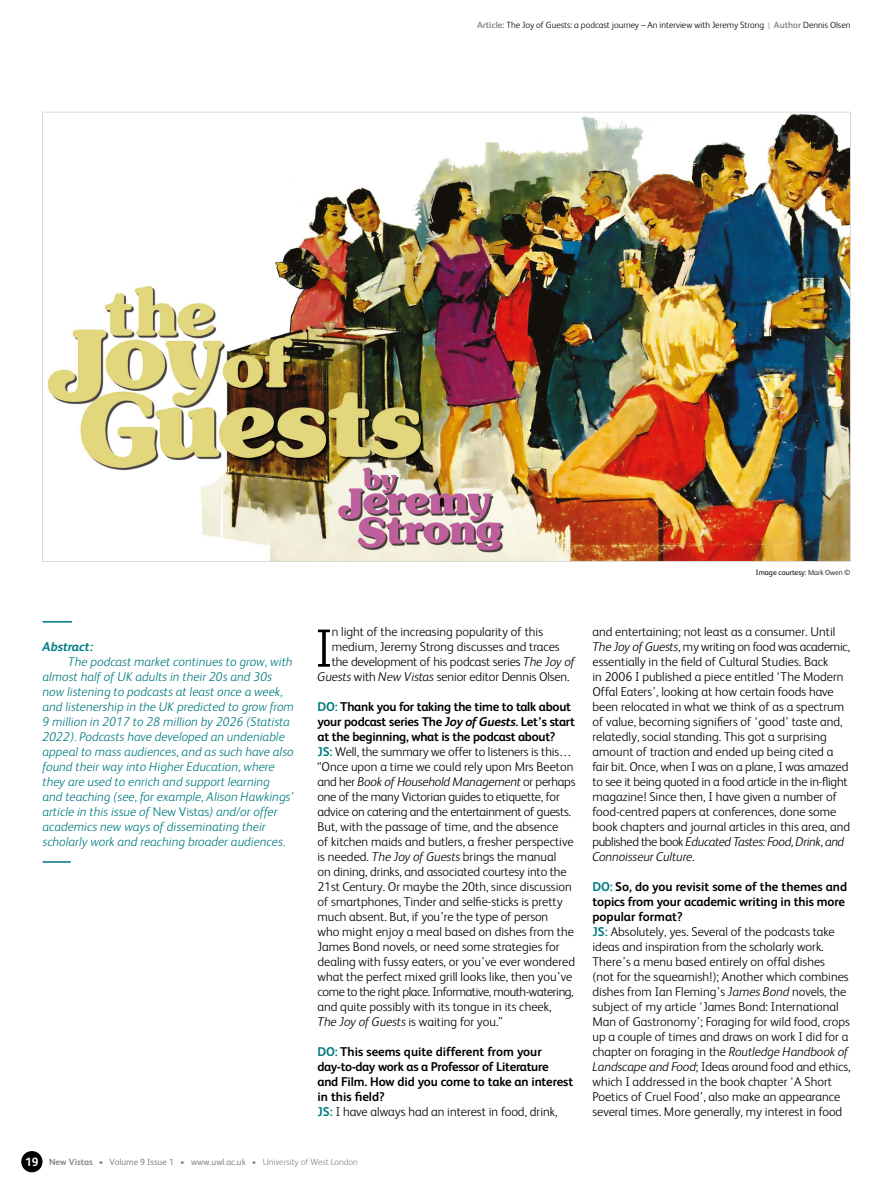
<style>
.page{position:relative;width:893px;height:1191px;background:#fff}
.page>*{position:absolute;margin:0;border:0;box-sizing:border-box;transform-origin:0 0}
.t1{font:54px "FS Albert Light 2";color:#000}
.t2{font:12.75px/15px "FS Albert Light 2";color:#000}
.t3{font:italic 300 12.75px/15px "FS Albert";color:#007a80}
.t4{font:12.75px/15px "FS Albert Bold 2";letter-spacing:-.02em;color:#000}
.t5{font:italic 300 12.75px/15px "FS Albert";letter-spacing:-.02em;color:#000}
.t6{font:italic 700 12.75px "FS Albert";color:#007a80}
.t7{font:9px "FS Albert Light 2";color:#000}
.t8{font:9px "FS Albert 3";color:#878787}
.t9{font:7.5px "FS Albert 2";color:#000}
.s1{font-family:"FS Albert Bold 2";color:#878787}
.s2{color:#878787}
.s3{font-family:"FS Albert Light 2"}
.s4{font-family:"FS Albert Light 2";font-weight:400;font-style:normal}
.s5{font-family:"FS Albert";font-weight:300;font-style:italic}
.s6{color:#007a80}
.s7{font-family:"FS Albert";font-weight:700;font-style:italic}
.s8{font-family:"FS Albert Bold 2";color:#007a80}
.s9{font-family:"FS Albert Bold 2";font-size:12px;color:#fff}
.s10{font-family:"FS Albert Bold 3"}
.s11{font-family:"FS Albert Light 3"}
</style>
<div class="page">
<div style="left:21px;top:1151px;width:22px;height:21px;background:#000;border-radius:50%"></div>
<img style="left:47px;top:114px;width:802px;height:445px">
<svg style="left:43px;top:621px;width:29px;height:1px"></svg>
<svg style="left:43px;top:861px;width:28px;height:1px"></svg>
<p class="t7" style="left:477px;top:19px;width:375px"><span class="s1">Article</span>: The Joy of Guests: a podcast journey – An interview with Jeremy Strong <span class="s2">|</span> <span class="s1">Author</span> Dennis Olsen</p>
<p class="t9" style="left:756px;top:567px;width:96px">Image courtesy: <span class="s3">Mark Owen ©</span></p>
<p class="t6" style="left:43px;top:638px;width:52px">Abstract:</p>
<p class="t3" style="left:43px;top:653px;width:253px;text-indent:26px">The podcast market continues to grow, with almost half of UK adults in their 20s and 30s now listening to podcasts at least once a week, and listenership in the UK predicted to grow from 9 million in 2017 to 28 million by 2026 (Statista 2022). Podcasts have developed an undeniable appeal to mass audiences, and as such have also found their way into Higher Education, where they are used to enrich and support learning<br>and teaching (see, for example, Alison Hawkings’ article in this issue of <span class="s4">New Vistas</span>) and/or offer academics new ways of disseminating their scholarly work and reaching broader audiences.</p>
<p class="t2" style="left:332px;top:624px;width:213px">n light of the increasing popularity of this</p>
<p class="t2" style="left:332px;top:639px;width:230px">medium, Jeremy Strong discusses and traces</p>
<p class="t2" style="left:332px;top:654px;width:245px">the development of his podcast series <span class="s5">The Joy of</span></p>
<p class="t2" style="left:317px;top:669px;width:254px"><span class="s5">Guests</span> with <span class="s5">New Vistas</span> senior editor Dennis Olsen.</p>
<p class="t4" style="left:317px;top:699px;width:259px"><span class="s6">DO:</span> Thank you for taking the time to talk about your podcast series The <span class="s7">Joy of Guests</span>. Let’s start at the beginning, what is the podcast about?</p>
<p class="t2" style="left:317px;top:744px;width:257px"><span class="s8">JS:</span> Well, the summary we offer to listeners is this… “Once upon a time we could rely upon Mrs Beeton</p>
<p class="t5" style="left:317px;top:773px;width:259px"><span class="s4">and her</span> Book of Household Management <span class="s4">or perhaps</span></p>
<p class="t2" style="left:317px;top:789px;width:259px">one of the many Victorian guides to etiquette, for advice on catering and the entertainment of guests.<br>But, with the passage of time, and the absence<br>of kitchen maids and butlers, a fresher perspective is needed. <span class="s5">The Joy of Guests</span> brings the manual<br>on dining, drinks, and associated courtesy into the 21st Century. Or maybe the 20th, since discussion of smartphones, Tinder and selfie-sticks is pretty much absent. But, if you’re the type of person<br>who might enjoy a meal based on dishes from the James Bond novels, or need some strategies for dealing with fussy eaters, or you’ve ever wondered what the perfect mixed grill looks like, then you’ve come to the right place. Informative, mouth-watering, and quite possibly with its tongue in its cheek,<br><span class="s5">The Joy of Guests</span> is waiting for you.”</p>
<p class="t4" style="left:317px;top:1044px;width:257px"><span class="s6">DO:</span> This seems quite different from your day-to-day work as a Professor of Literature<br>and Film. How did you come to take an interest in this field?</p>
<p class="t2" style="left:317px;top:1103px;width:242px"><span class="s8">JS:</span> I have always had an interest in food, drink,</p>
<h1 class="t1" style="left:315px;top:613px;width:20px">I</h1>
<p class="t8" style="left:25px;top:1156px;width:334px"><span class="s9">19</span> <span class="s10">New Vistas</span> <span class="s11">•</span> Volume 9 Issue 1 <span class="s11">•</span> www.uwl.ac.uk <span class="s11">• University of West London</span></p>
<p class="t2" style="left:592px;top:624px;width:259px">and entertaining; not least as a consumer. Until <span class="s5">The Joy of Guests</span>, my writing on food was academic, essentially in the field of Cultural Studies. Back<br>in 2006 I published a piece entitled ‘The Modern Offal Eaters’, looking at how certain foods have been relocated in what we think of as a spectrum of value, becoming signifiers of ‘good’ taste and, relatedly, social standing. This got a surprising amount of traction and ended up being cited a fair bit. Once, when I was on a plane, I was amazed to see it being quoted in a food article in the in-flight magazine! Since then, I have given a number of food-centred papers at conferences, done some book chapters and journal articles in this area, and</p>
<p class="t5" style="left:592px;top:833px;width:253px"><span class="s4">published the book</span> Educated Tastes: Food, Drink, and<br>Connoisseur Culture<span class="s4">.</span></p>
<p class="t4" style="left:592px;top:879px;width:256px"><span class="s6">DO:</span> So, do you revisit some of the themes and topics from your academic writing in this more popular format?</p>
<p class="t2" style="left:592px;top:923px;width:259px"><span class="s8">JS:</span> Absolutely, yes. Several of the podcasts take ideas and inspiration from the scholarly work.<br>There’s a menu based entirely on offal dishes<br>(not for the squeamish!); Another which combines dishes from Ian Fleming’s <span class="s5">James Bond</span> novels, the subject of my article ‘James Bond: International Man of Gastronomy’; Foraging for wild food, crops up a couple of times and draws on work I did for a chapter on foraging in the <span class="s5">Routledge Handbook of Landscape and Food</span>; Ideas around food and ethics, which I addressed in the book chapter ‘A Short Poetics of Cruel Food’, also make an appearance several times. More generally, my interest in food</p>
</div>
